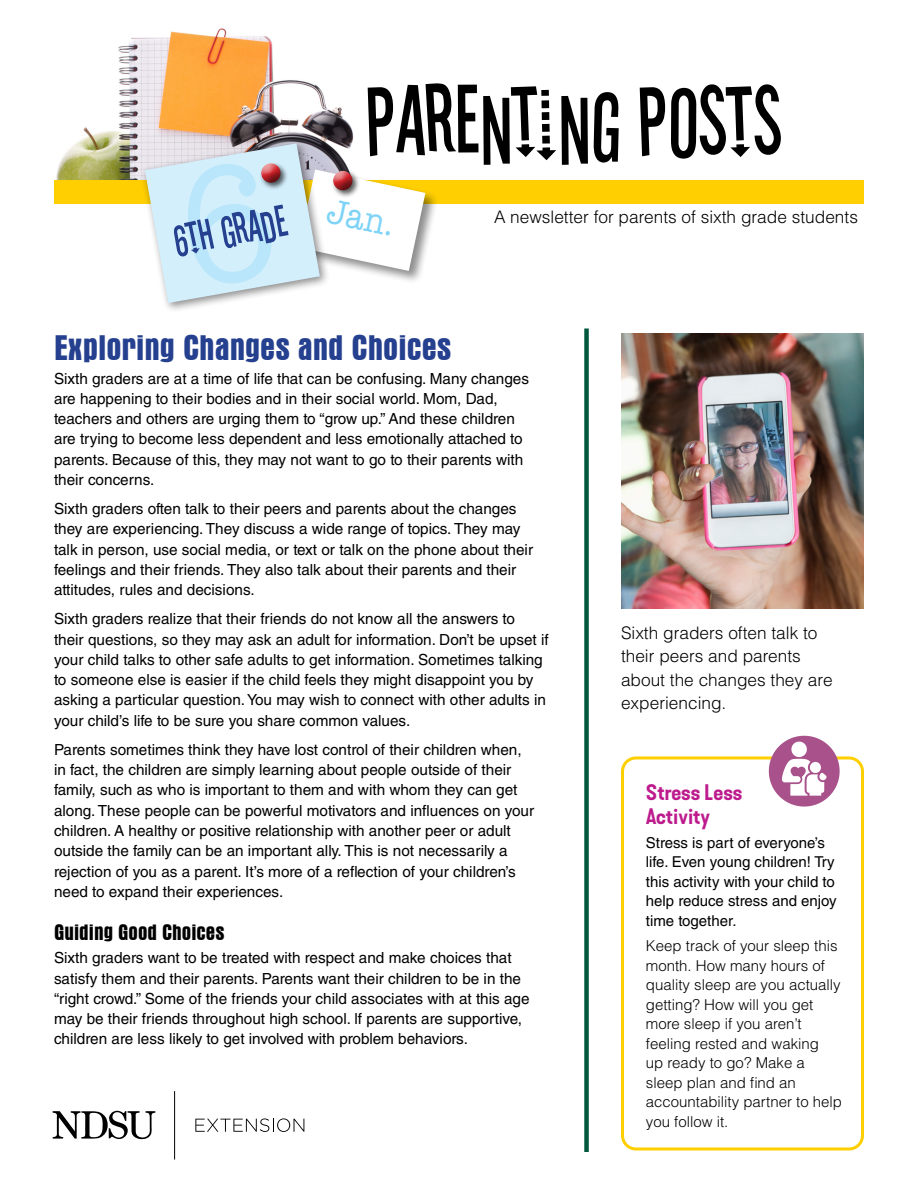
<style>
.page{position:relative;width:918px;height:1188px;background:#fff}
.page>*{position:absolute;margin:0;border:0;box-sizing:border-box;transform-origin:0 0}
.t1{font:49.95px "Stereofidelic";color:#25408f}
.t2{font:700 condensed 36px "Aurora BT";color:#25408f}
.t3{font:500 34.95px "American Typewriter Std";color:#7ed3f7;scale:.88 1}
.t4{font:700 condensed 22.5px "Aurora BT";color:#000}
.t5{font:21px/24px "Kapra Neue Pro Semi Bold Exp";color:#bd1b8d}
.t6{font:300 17.25px/23.2px "Helvetica LT Std";color:#000}
.t7{font:15.3px/20.2px "Helvetica LT Std";color:#000}
.t8{font:300 15px/19.5px "Helvetica LT Std";color:#000}
.t9{font:15px/19.5px "Helvetica LT Std";color:#000}
</style>
<div class="page">
<div style="left:584px;top:328px;width:5px;height:824px;background:#00583d"></div>
<img style="left:56px;top:28px;width:253px;height:152px">
<div style="left:54px;top:180px;width:810px;height:23px;background:#ffcf01"></div>
<div style="left:140px;top:139px;width:190px;height:175px;background:#000;opacity:.45"></div>
<svg style="left:594px;top:92px;width:25px;height:71px"></svg>
<svg style="left:640px;top:87px;width:25px;height:69px"></svg>
<svg style="left:671px;top:84px;width:110px;height:75px"></svg>
<img style="left:621px;top:333px;width:243px;height:276px">
<svg style="left:53px;top:1110px;width:102px;height:30px"></svg>
<hr style="left:174px;top:1091px;width:1px;height:68px;background:#000">
<svg style="left:195px;top:1118px;width:109px;height:14px"></svg>
<div style="left:621px;top:756px;width:243px;height:395px;border:3px solid #ffcf01;border-radius:14px"></div>
<svg style="left:769px;top:736px;width:71px;height:71px"></svg>
<svg style="left:145px;top:83px;width:443px;height:220px"></svg>
<h1 class="t1" style="left:169px;top:218px;width:116px;rotate:-10deg">6th Grade</h1>
<h3 class="t3" style="left:333px;top:191px;width:78px;rotate:12deg">Jan.</h3>
<p class="t6" style="left:494px;top:205px;width:365px">A newsletter for parents of sixth grade students</p>
<h2 class="t2" style="left:54px;top:328px;width:399px">Exploring Changes and Choices</h2>
<p class="t7" style="left:54px;top:368px;width:477px">Sixth graders are at a time of life that can be confusing. Many changes are happening to their bodies and in their social world. Mom, Dad, teachers and others are urging them to “grow up.” And these children are trying to become less dependent and less emotionally attached to parents. Because of this, they may not want to go to their parents with their concerns.</p>
<p class="t7" style="left:54px;top:499px;width:481px">Sixth graders often talk to their peers and parents about the changes they are experiencing. They discuss a wide range of topics. They may talk in person, use social media, or text or talk on the phone about their feelings and their friends. They also talk about their parents and their attitudes, rules and decisions.</p>
<p class="t7" style="left:54px;top:609px;width:496px">Sixth graders realize that their friends do not know all the answers to<br>their questions, so they may ask an adult for information. Don’t be upset if your child talks to other safe adults to get information. Sometimes talking to someone else is easier if the child feels they might disappoint you by asking a particular question. You may wish to connect with other adults in your child’s life to be sure you share common values.</p>
<p class="t7" style="left:54px;top:739px;width:482px">Parents sometimes think they have lost control of their children when, in fact, the children are simply learning about people outside of their family, such as who is important to them and with whom they can get along. These people can be powerful motivators and influences on your children. A healthy or positive relationship with another peer or adult outside the family can be an important ally. This is not necessarily a rejection of you as a parent. It’s more of a reflection of your children’s need to expand their experiences.</p>
<h3 class="t4" style="left:54px;top:920px;width:172px">Guiding Good Choices</h3>
<p class="t7" style="left:54px;top:948px;width:477px">Sixth graders want to be treated with respect and make choices that satisfy them and their parents. Parents want their children to be in the “right crowd.” Some of the friends your child associates with at this age may be their friends throughout high school. lf parents are supportive, children are less likely to get involved with problem behaviors.</p>
<p class="t6" style="left:621px;top:621px;width:213px">Sixth graders often talk to their peers and parents about the changes they are experiencing.</p>
<h3 class="t5" style="left:646px;top:781px;width:98px">Stress Less<br>Activity</h3>
<p class="t9" style="left:646px;top:833px;width:192px">Stress is part of everyone’s life. Even young children! Try this activity with your child to help reduce stress and enjoy time together.</p>
<p class="t8" style="left:646px;top:936px;width:198px">Keep track of your sleep this month. How many hours of quality sleep are you actually getting? How will you get more sleep if you aren’t feeling rested and waking<br>up ready to go? Make a sleep plan and find an accountability partner to help you follow it.</p>
</div>
